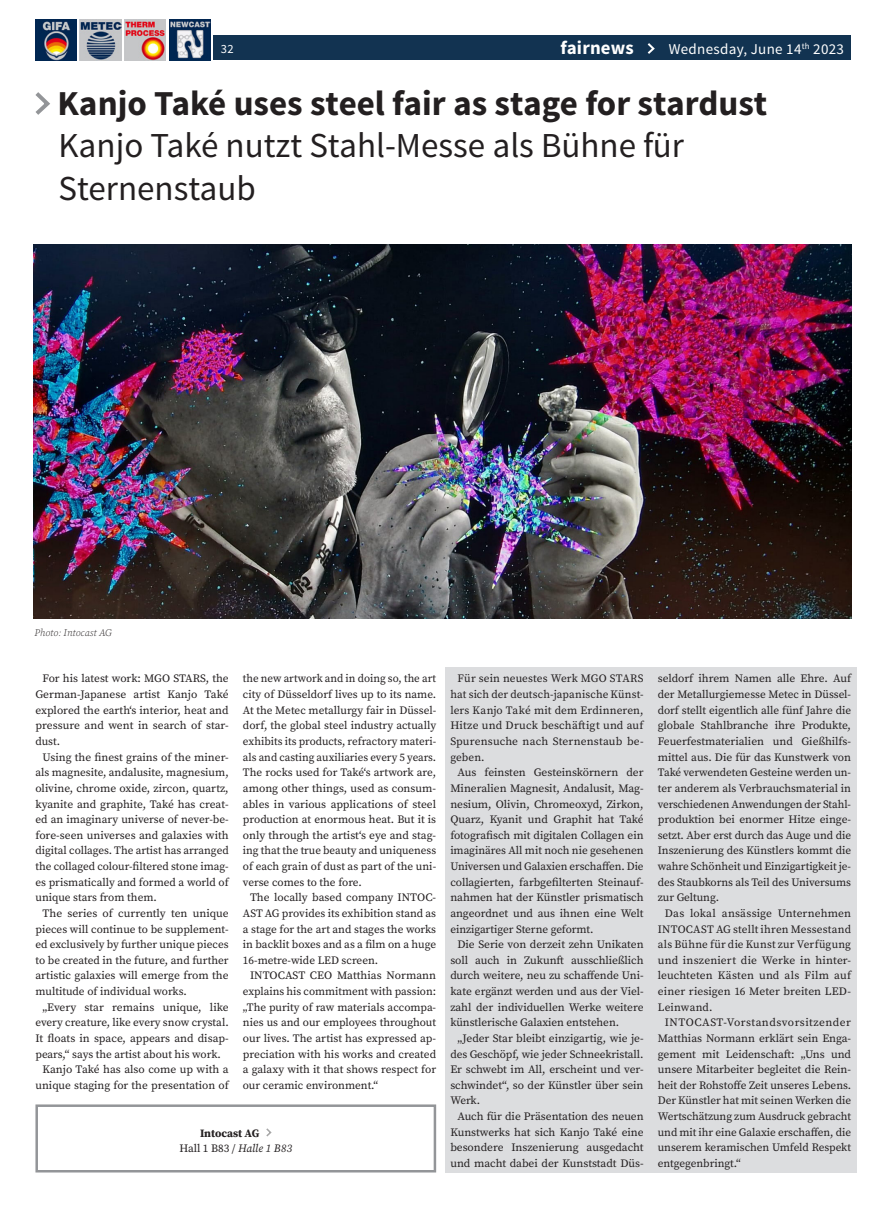
<style>
.page{position:relative;width:883px;height:1205px;background:#fff}
.page>*{position:absolute;margin:0;border:0;box-sizing:border-box;transform-origin:0 0}
.t1{font:35px/42.5px "Source Sans Pro";color:#231f20}
.t2{font:700 35px "Source Sans Pro";color:#231f20}
.t3{font:700 18.75px "Source Sans Pro";letter-spacing:.01em;color:#fff}
.t4{font:15px "Source Sans Pro";letter-spacing:.02em;color:#fff}
.t5{font:12.5px "Source Sans Pro";color:#fff}
.t6{font:11.25px/15.6px "Source Serif Pro";letter-spacing:-.005em;color:#231f20;text-align:justify}
.t7{font:700 11.25px/15.6px "Source Serif Pro";letter-spacing:-.005em;color:#231f20}
.t8{font:italic 300 10px "Source Serif Pro";color:#231f20}
.t9{font:8.75px "Source Sans Pro";color:#fff}
.s1{font-weight:400}
.s2{font-weight:400;font-style:italic}
</style>
<div class="page">
<img style="left:169px;top:19px;width:41px;height:41px">
<img style="left:35px;top:19px;width:41px;height:41px">
<img style="left:80px;top:19px;width:41px;height:41px">
<img style="left:125px;top:19px;width:41px;height:41px">
<div style="left:214px;top:35px;width:636px;height:25px;background:#123351"></div>
<svg style="left:647px;top:43px;width:8px;height:11px"></svg>
<svg style="left:35px;top:92px;width:15px;height:23px"></svg>
<div style="left:445px;top:667px;width:411px;height:505px;background:#dcdddf"></div>
<svg style="left:266px;top:1128px;width:6px;height:9px"></svg>
<div style="left:35px;top:1104px;width:401px;height:68px;border:2px solid #939598"></div>
<img style="left:34px;top:245px;width:816px;height:373px">
<h2 class="t3" style="left:560px;top:36px;width:75px">fairnews</h2>
<h3 class="t4" style="left:668px;top:40px;width:134px">Wednesday, June 14</h3>
<p class="t9" style="left:801px;top:41px;width:9px">th</p>
<h2 class="t3" style="left:583px;top:36px;width:75px">fairnews</h2>
<h3 class="t4" style="left:691px;top:40px;width:29px">Mon</h3>
<h3 class="t4" style="left:793px;top:40px;width:9px">2</h3>
<p class="t5" style="left:221px;top:41px;width:14px">32</p>
<h3 class="t4" style="left:813px;top:40px;width:32px">2023</h3>
<h1 class="t2" style="left:57px;top:81px;width:711px">Kanjo Také uses steel fair as stage for stardust</h1>
<h1 class="t1" style="left:58px;top:125px;width:627px">Kanjo Také nutzt Stahl-Messe als Bühne für<br>Sternenstaub</h1>
<p class="t8" style="left:35px;top:626px;width:79px">Photo: Intocast AG</p>
<p class="t6" style="left:35px;top:671px;width:195px;text-indent:7px">For his latest work: MGO STARS, the German-Japanese artist Kanjo Také explored the earth‘s interior, heat and pressure and went in search of star&shy;dust.</p>
<p class="t6" style="left:35px;top:749px;width:195px;text-indent:7px">Using the finest grains of the miner&shy;als magnesite, andalusite, magnesium, olivine, chrome oxide, zircon, quartz, kyanite and graphite, Také has creat&shy;ed an imaginary universe of never-be&shy;fore-seen universes and galaxies with digital collages. The artist has arranged the collaged colour-filtered stone imag&shy;es prismatically and formed a world of unique stars from them.</p>
<p class="t6" style="left:35px;top:905px;width:195px;text-indent:7px">The series of currently ten unique pieces will continue to be supplement&shy;ed exclusively by further unique pieces to be created in the future, and further artistic galaxies will emerge from the multitude of individual works.</p>
<p class="t6" style="left:43px;top:999px;width:188px">„Every star remains unique, like</p>
<p class="t6" style="left:35px;top:1015px;width:195px">every creature, like every snow crystal.</p>
<p class="t6" style="left:35px;top:1030px;width:195px">It floats in space, appears and disap-</p>
<p class="t6" style="left:35px;top:1046px;width:187px">pears,“ says the artist about his work.</p>
<p class="t6" style="left:43px;top:1061px;width:188px">Kanjo Také has also come up with a</p>
<p class="t6" style="left:35px;top:1077px;width:195px">unique staging for the presentation of</p>
<p class="t6" style="left:243px;top:671px;width:195px">the new artwork and in doing so, the art city of Düsseldorf lives up to its name.<br>At the Metec metallurgy fair in Düssel&shy;dorf, the global steel industry actually exhibits its products, refractory materi&shy;als and casting auxiliaries every 5 years.<br>The rocks used for Také‘s artwork are, among other things, used as consum&shy;ables in various applications of steel production at enormous heat. But it is only through the artist‘s eye and stag&shy;ing that the true beauty and uniqueness of each grain of dust as part of the uni&shy;verse comes to the fore.</p>
<p class="t6" style="left:243px;top:890px;width:195px;text-indent:7px">The locally based company INTOC-AST AG provides its exhibition stand as a stage for the art and stages the works in backlit boxes and as a film on a huge 16-metre-wide LED screen.</p>
<p class="t6" style="left:243px;top:968px;width:195px;text-indent:7px">INTOCAST CEO Matthias Normann explains his commitment with passion: „The purity of raw materials accompa&shy;nies us and our employees throughout our lives. The artist has expressed ap&shy;preciation with his works and created a galaxy with it that shows respect for our ceramic environment.“</p>
<p class="t7" style="left:179px;top:1124px;width:114px;text-indent:20px">Intocast AG<br><span class="s1">Hall 1 B83 /</span> <span class="s2">Halle 1 B83</span></p>
<p class="t6" style="left:450px;top:671px;width:195px;text-indent:7px">Für sein neuestes Werk MGO STARS hat sich der deutsch-japanische Künst&shy;lers Kanjo Také mit dem Erdinneren, Hitze und Druck beschäftigt und auf Spurensuche nach Sternenstaub be&shy;geben.</p>
<p class="t6" style="left:450px;top:765px;width:195px;text-indent:7px">Aus feinsten Gesteinskörnern der Mineralien Magnesit, Andalusit, Mag&shy;nesium, Olivin, Chromeoxyd, Zirkon, Quarz, Kyanit und Graphit hat Také fotografisch mit digitalen Collagen ein imaginäres All mit noch nie gesehenen Universen und Galaxien erschaffen. Die collagierten, farbgefilterten Steinauf&shy;nahmen hat der Künstler prismatisch angeordnet und aus ihnen eine Welt einzigartiger Sterne geformt.</p>
<p class="t6" style="left:450px;top:936px;width:195px;text-indent:7px">Die Serie von derzeit zehn Unikaten soll auch in Zukunft ausschließlich durch weitere, neu zu schaffende Uni&shy;kate ergänzt werden und aus der Viel&shy;zahl der individuellen Werke weitere künstlerische Galaxien entstehen.</p>
<p class="t6" style="left:450px;top:1030px;width:195px;text-indent:7px">„Jeder Star bleibt einzigartig, wie je&shy;des Geschöpf, wie jeder Schneekristall.<br>Er schwebt im All, erscheint und ver&shy;schwindet“, so der Künstler über sein Werk.</p>
<p class="t6" style="left:450px;top:1108px;width:195px;text-indent:7px">Auch für die Präsentation des neuen Kunstwerks hat sich Kanjo Také eine besondere Inszenierung ausgedacht und macht dabei der Kunststadt Düs-</p>
<p class="t6" style="left:657px;top:671px;width:195px">seldorf ihrem Namen alle Ehre. Auf der Metallurgiemesse Metec in Düssel&shy;dorf stellt eigentlich alle fünf Jahre die globale Stahlbranche ihre Produkte, Feuerfestmaterialien und Gießhilfs&shy;mittel aus. Die für das Kunstwerk von Také verwendeten Gesteine werden un&shy;ter anderem als Verbrauchsmaterial in verschiedenen Anwendungen der Stahl&shy;produktion bei enormer Hitze einge&shy;setzt. Aber erst durch das Auge und die Inszenierung des Künstlers kommt die wahre Schönheit und Einzigartigkeit je&shy;des Staubkorns als Teil des Universums zur Geltung.</p>
<p class="t6" style="left:657px;top:905px;width:195px;text-indent:7px">Das lokal ansässige Unternehmen INTOCAST AG stellt ihren Messestand als Bühne für die Kunst zur Verfügung und inszeniert die Werke in hinter&shy;leuchteten Kästen und als Film auf einer riesigen 16 Meter breiten LED-Leinwand.</p>
<p class="t6" style="left:657px;top:1015px;width:195px;text-indent:7px">INTOCAST-Vorstandsvorsitzender Matthias Normann erklärt sein Enga&shy;gement mit Leidenschaft: „Uns und unsere Mitarbeiter begleitet die Rein&shy;heit der Rohstoffe Zeit unseres Lebens.<br>Der Künstler hat mit seinen Werken die Wertschätzung zum Ausdruck gebracht und mit ihr eine Galaxie erschaffen, die unserem keramischen Umfeld Respekt entgegenbringt.“</p>
</div>
